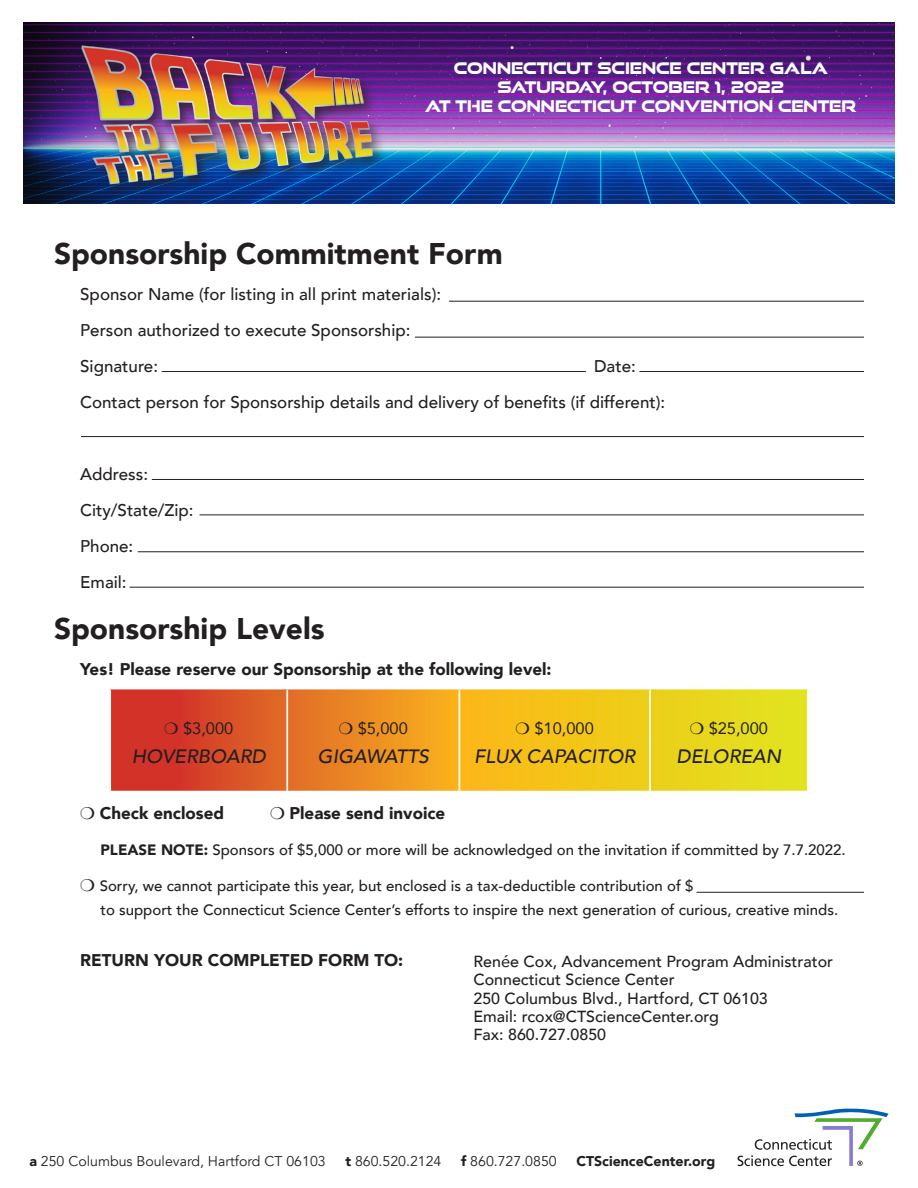
<style>
.page{position:relative;width:918px;height:1188px;background:#fff}
.page>*{position:absolute;margin:0;border:0;box-sizing:border-box;transform-origin:0 0}
.t1{font:900 29.85px "Avenir";color:#231f20}
.t2{font:italic 500 19.35px "Avenir";color:#231f20}
.t3{font:500 16.95px "Avenir";color:#231f20}
.t4{font:900 16.95px "Avenir";color:#231f20}
.t5{font:16.35px "Avenir";color:#231f20}
.t6{font:500 16.05px "Avenir";color:#231f20}
.t7{font:16.05px "Good Times Hv";color:#fff}
.t8{font:500 15px "Avenir";color:#231f20}
.t9{font:14.1px "Avenir";color:#231f20}
.t10{font:900 14.1px "Avenir";color:#231f20}
.s1{font-weight:900}
.s2{font-weight:400;font-size:16.5px}
</style>
<div class="page">
<img style="left:23px;top:23px;width:872px;height:181px">
<img style="left:54px;top:26px;width:345px;height:178px">
<hr style="left:449px;top:301px;width:415px;height:1px;background:#231f20">
<hr style="left:415px;top:337px;width:449px;height:1px;background:#231f20">
<hr style="left:162px;top:371px;width:424px;height:1px;background:#231f20">
<hr style="left:639px;top:371px;width:225px;height:1px;background:#231f20">
<hr style="left:81px;top:436px;width:783px;height:1px;background:#231f20">
<hr style="left:152px;top:479px;width:712px;height:1px;background:#231f20">
<hr style="left:200px;top:514px;width:664px;height:1px;background:#231f20">
<hr style="left:138px;top:551px;width:726px;height:1px;background:#231f20">
<hr style="left:130px;top:587px;width:734px;height:1px;background:#231f20">
<hr style="left:697px;top:892px;width:167px;height:1px;background:#231f20">
<svg style="left:738px;top:1109px;width:151px;height:57px"></svg>
<svg style="left:110px;top:689px;width:177px;height:102px;background:#d74629"></svg>
<svg style="left:287px;top:689px;width:521px;height:102px;background:#eeb91e"></svg>
<hr style="left:459px;top:690px;width:1px;height:101px;background:#fff">
<hr style="left:807px;top:690px;width:2px;height:101px;background:#fff">
<hr style="left:286px;top:690px;width:2px;height:101px;background:#fff">
<hr style="left:649px;top:690px;width:2px;height:101px;background:#fff">
<hr style="left:109px;top:690px;width:2px;height:101px;background:#fff">
<svg style="left:165px;top:722px;width:13px;height:12px"></svg>
<svg style="left:339px;top:722px;width:14px;height:12px"></svg>
<svg style="left:516px;top:722px;width:13px;height:12px"></svg>
<svg style="left:690px;top:722px;width:14px;height:12px"></svg>
<p class="t7" style="left:454px;top:58px;width:375px">CONNECTICUT SCIENCE CENTER GALA</p>
<p class="t7" style="left:497px;top:78px;width:288px">SATURDAY, OCTOBER 1, 2022</p>
<p class="t7" style="left:425px;top:96px;width:433px">AT THE CONNECTICUT CONVENTION CENTER</p>
<p class="t1" style="left:54px;top:228px;width:450px">Sponsorship Commitment Form</p>
<p class="t3" style="left:80px;top:279px;width:362px">Sponsor Name (for listing in all print materials):</p>
<p class="t3" style="left:80px;top:315px;width:332px">Person authorized to execute Sponsorship:</p>
<p class="t3" style="left:80px;top:351px;width:79px">Signature:</p>
<p class="t3" style="left:594px;top:351px;width:43px">Date:</p>
<p class="t3" style="left:80px;top:387px;width:587px">Contact person for Sponsorship details and delivery of benefits (if different):</p>
<p class="t3" style="left:80px;top:459px;width:69px">Address:</p>
<p class="t3" style="left:80px;top:495px;width:115px">City/State/Zip:</p>
<p class="t3" style="left:80px;top:531px;width:55px">Phone:</p>
<p class="t3" style="left:80px;top:567px;width:48px">Email:</p>
<p class="t1" style="left:54px;top:603px;width:272px">Sponsorship Levels</p>
<p class="t4" style="left:80px;top:654px;width:473px">Yes! Please reserve our Sponsorship at the following level:</p>
<p class="t5" style="left:183px;top:715px;width:52px">$3,000</p>
<p class="t2" style="left:132px;top:745px;width:136px">HOVERBOARD</p>
<p class="t5" style="left:358px;top:715px;width:52px">$5,000</p>
<p class="t2" style="left:318px;top:745px;width:113px">GIGAWATTS</p>
<p class="t5" style="left:535px;top:715px;width:61px">$10,000</p>
<p class="t2" style="left:474px;top:745px;width:163px">FLUX CAPACITOR</p>
<p class="t5" style="left:709px;top:715px;width:61px">$25,000</p>
<p class="t2" style="left:677px;top:745px;width:106px">DELOREAN</p>
<p class="t4" style="left:100px;top:798px;width:126px">Check enclosed</p>
<p class="t4" style="left:290px;top:798px;width:157px">Please send invoice</p>
<p class="t8" style="left:100px;top:837px;width:747px"><span class="s1">PLEASE NOTE:</span> Sponsors of $5,000 or more will be acknowledged on the invitation if committed by 7.7.2022.</p>
<p class="t8" style="left:100px;top:873px;width:595px">Sorry, we cannot participate this year, but enclosed is a tax-deductible contribution of $</p>
<p class="t8" style="left:100px;top:897px;width:739px">to support the Connecticut Science Center’s efforts to inspire the next generation of curious, creative minds.</p>
<p class="t4" style="left:80px;top:945px;width:325px">RETURN YOUR COMPLETED FORM TO:</p>
<p class="t6" style="left:473px;top:947px;width:361px">Ren<span class="s2">é</span>e Cox, Advancement Program Administrator</p>
<p class="t6" style="left:473px;top:966px;width:203px">Connecticut Science Center</p>
<p class="t6" style="left:473px;top:984px;width:296px">250 Columbus Blvd., Hartford, CT 06103</p>
<p class="t6" style="left:473px;top:1003px;width:247px">Email: rcox@CTScienceCenter.org</p>
<p class="t6" style="left:473px;top:1021px;width:134px">Fax: 860.727.0850</p>
<p class="t9" style="left:29px;top:1153px;width:298px"><span class="s1">a</span> 250 Columbus Boulevard, Hartford CT 06103</p>
<p class="t9" style="left:345px;top:1153px;width:98px"><span class="s1">t</span> 860.520.2124</p>
<p class="t9" style="left:461px;top:1153px;width:97px"><span class="s1">f</span> 860.727.0850</p>
<p class="t10" style="left:576px;top:1149px;width:140px">CTScienceCenter.org</p>
</div>
